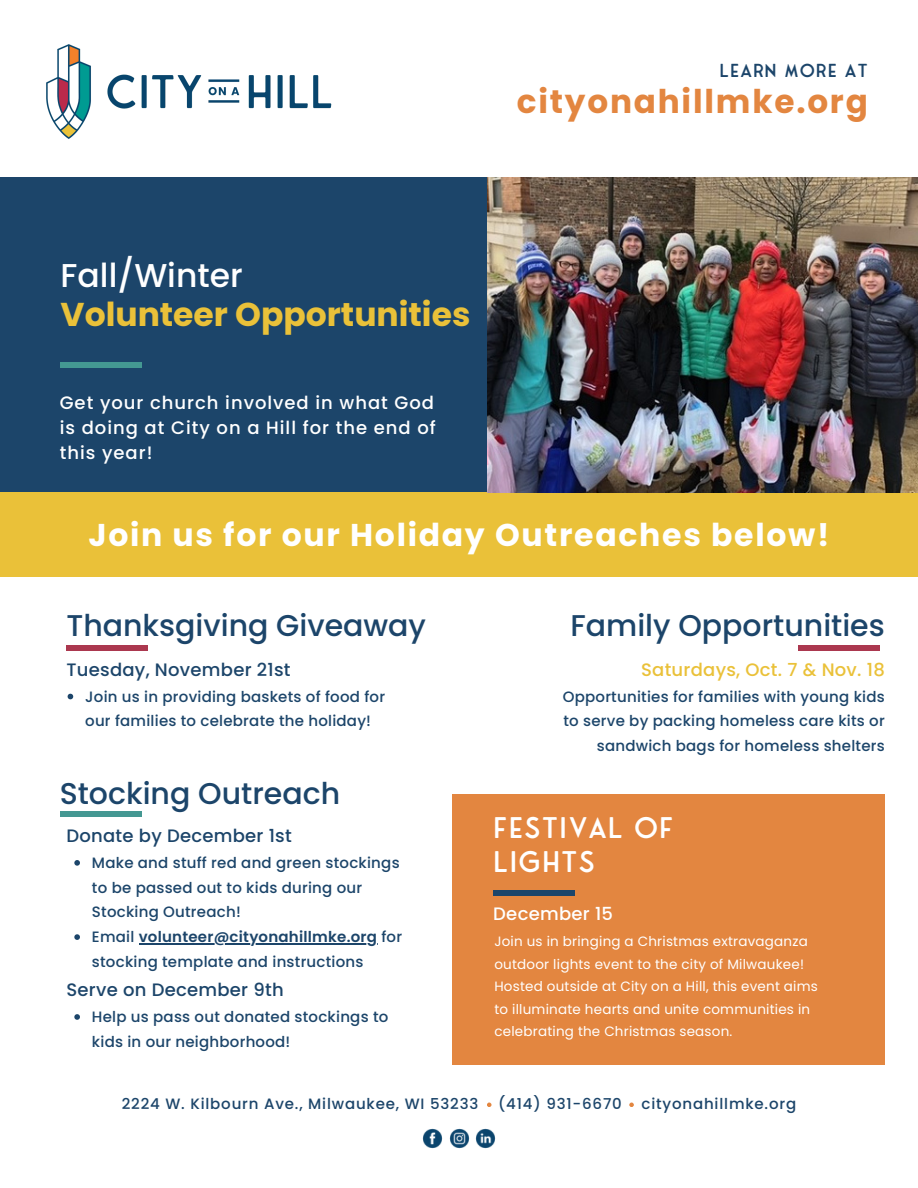
<style>
.page{position:relative;width:918px;height:1188px;background:#fff}
.page>*{position:absolute;margin:0;border:0;box-sizing:border-box;transform-origin:0 0}
.t1{font:700 33px "Poppins";color:#eac139}
.t2{font:500 33px "Poppins";color:#fff}
.t3{font:700 32.7px "Poppins";letter-spacing:.055em;color:#e38640}
.t4{font:700 31.5px "Poppins";letter-spacing:.055em;color:#fff}
.t5{font:500 30px "Poppins";color:#1c456a}
.t6{font:28.5px/33.8px "Fonseca Rounded";letter-spacing:.035em;color:#fff}
.t7{font:500 18px/24.8px "Poppins";letter-spacing:.055em;color:#fff;text-align:justify}
.t8{font:500 18px "Poppins";letter-spacing:.015em;color:#1c456a}
.t9{font:500 18px "Poppins";letter-spacing:.015em;color:#eac139}
.t10{font:18px "Fonseca Rounded";letter-spacing:.055em;color:#1c456a}
.t11{font:500 18px "Poppins";letter-spacing:.015em;color:#fff}
.t12{font:500 15px/24.8px "Poppins";letter-spacing:.015em;color:#1c456a}
.t13{font:500 15px "Poppins";letter-spacing:.055em;color:#1c456a}
.t14{font:13.5px/22.5px "Poppins";letter-spacing:.015em;color:#fff}
.s1{font-weight:600}
</style>
<div class="page">
<img style="left:422px;top:1128px;width:21px;height:21px">
<img style="left:449px;top:1128px;width:21px;height:21px">
<img style="left:475px;top:1128px;width:21px;height:21px">
<div style="left:0;top:178px;width:488px;height:315px;background:#1c456a"></div>
<div style="left:0;top:493px;width:918px;height:84px;background:#eac139"></div>
<div style="left:452px;top:794px;width:433px;height:271px;background:#e38640"></div>
<div style="left:60px;top:362px;width:82px;height:6px;background:#449892"></div>
<img style="left:46px;top:44px;width:286px;height:95px">
<div style="left:66px;top:646px;width:82px;height:5px;background:#ab384f"></div>
<div style="left:60px;top:812px;width:82px;height:5px;background:#449892"></div>
<svg style="left:487px;top:1103px;width:5px;height:4px"></svg>
<svg style="left:629px;top:1103px;width:5px;height:4px"></svg>
<div style="left:493px;top:890px;width:82px;height:6px;background:#1c456a"></div>
<img style="left:488px;top:178px;width:430px;height:315px">
<svg style="left:74px;top:860px;width:6px;height:6px"></svg>
<svg style="left:74px;top:934px;width:6px;height:6px"></svg>
<hr style="left:139px;top:943px;width:238px;height:1px;background:#1c456a">
<svg style="left:74px;top:1014px;width:6px;height:6px"></svg>
<svg style="left:68px;top:694px;width:5px;height:5px"></svg>
<div style="left:798px;top:646px;width:82px;height:5px;background:#ab384f"></div>
<p class="t10" style="left:720px;top:64px;width:150px">LEARN MORE AT</p>
<p class="t3" style="left:517px;top:78px;width:353px">cityonahillmke.org</p>
<p class="t2" style="left:61px;top:252px;width:184px">Fall/Winter</p>
<p class="t1" style="left:61px;top:292px;width:411px">Volunteer Opportunities</p>
<p class="t7" style="left:60px;top:390px;width:378px">Get your church involved in what God is doing at City on a Hill for the end of this year!</p>
<p class="t4" style="left:88px;top:513px;width:743px">Join us for our Holiday Outreaches below!</p>
<p class="t5" style="left:66px;top:604px;width:361px">Thanksgiving Giveaway</p>
<p class="t8" style="left:66px;top:657px;width:226px">Tuesday, November 21st</p>
<p class="t12" style="left:85px;top:684px;width:301px">Join us in providing baskets of food for our families to celebrate the holiday!</p>
<p class="t5" style="left:60px;top:772px;width:282px">Stocking Outreach</p>
<p class="t8" style="left:66px;top:823px;width:227px">Donate by December 1st</p>
<p class="t12" style="left:92px;top:850px;width:309px">Make and stuff red and green stockings to be passed out to kids during our<br>Stocking Outreach!</p>
<p class="t12" style="left:92px;top:925px;width:312px">Email <span class="s1">volunteer@cityonahillmke.org</span> for stocking template and instructions</p>
<p class="t12" style="left:92px;top:1004px;width:298px">Help us pass out donated stockings to kids in our neighborhood!</p>
<p class="t8" style="left:66px;top:977px;width:219px">Serve on December 9th</p>
<p class="t5" style="left:570px;top:604px;width:316px">Family Opportunities</p>
<p class="t9" style="left:641px;top:657px;width:245px">Saturdays, Oct. 7 &amp; Nov. 18</p>
<p class="t12" style="left:563px;top:684px;width:324px;text-align:right">Opportunities for families with young kids to serve by packing homeless care kits or sandwich bags for homeless shelters</p>
<p class="t6" style="left:493px;top:814px;width:182px">FESTIVAL OF<br>LIGHTS</p>
<p class="t11" style="left:493px;top:901px;width:121px">December 15</p>
<p class="t14" style="left:494px;top:930px;width:325px">Join us in bringing a Christmas extravaganza outdoor lights event to the city of Milwaukee!<br>Hosted outside at City on a Hill, this event aims to illuminate hearts and unite communities in celebrating the Christmas season.</p>
<p class="t13" style="left:122px;top:1094px;width:358px">2224 W. Kilbourn Ave., Milwaukee, WI 53233</p>
<p class="t13" style="left:498px;top:1094px;width:125px">(414) 931-6670</p>
<p class="t13" style="left:642px;top:1094px;width:156px">cityonahillmke.org</p>
</div>
